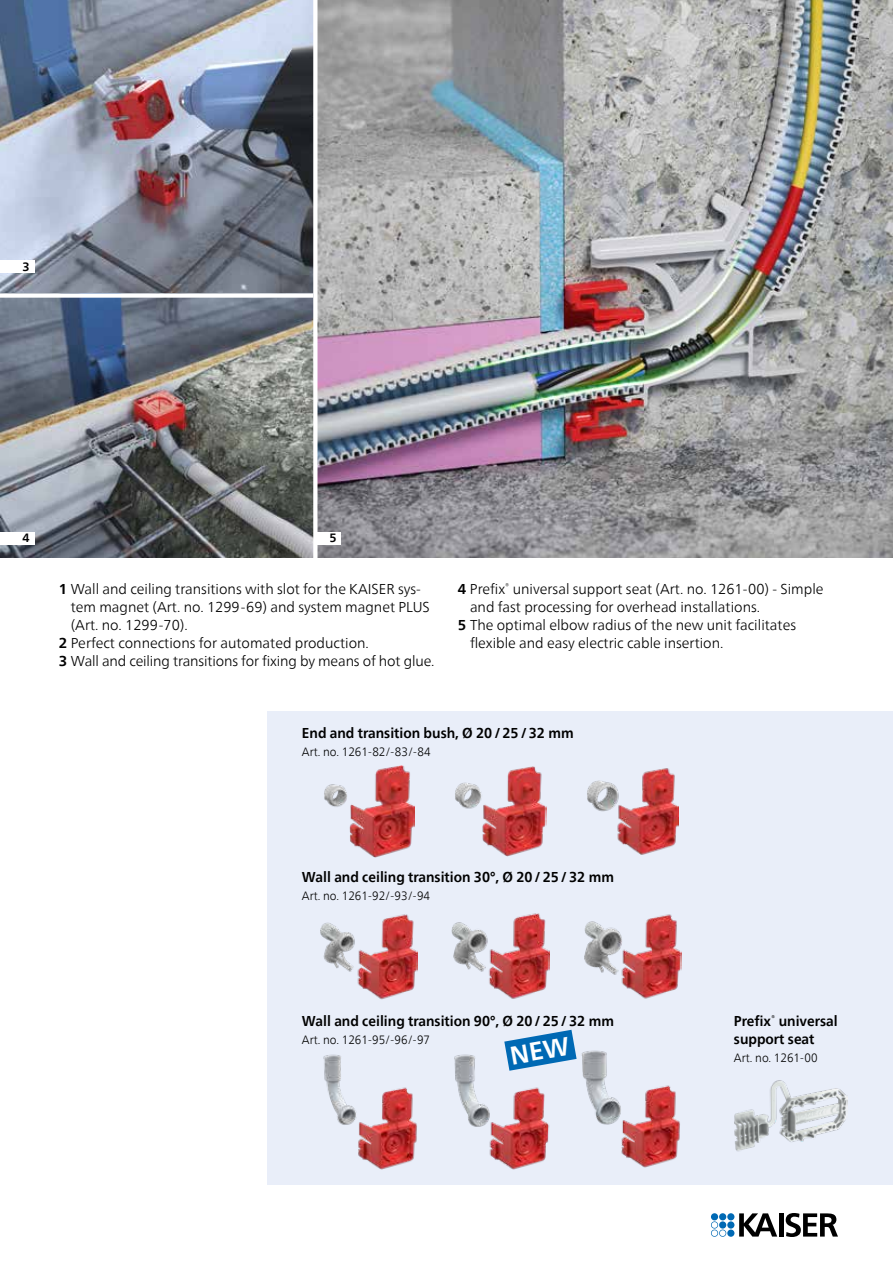
<style>
.page{position:relative;width:893px;height:1263px;background:#fff}
.page>*{position:absolute;margin:0;border:0;box-sizing:border-box;transform-origin:0 0}
.t1{font:300 14.25px "Neue Frutiger World";color:#000}
.t2{font:700 14.25px/18px "Neue Frutiger World";color:#000;scale:.95 1}
.t3{font:300 12px "Neue Frutiger World";color:#000;scale:.95 1}
.t4{font:700 12px "Neue Frutiger World";color:#000}
.s1{font-weight:700}
</style>
<div class="page">
<div style="left:727px;top:1221px;width:7px;height:7px;background:#0069b4;border-radius:50%"></div>
<div style="left:719px;top:1213px;width:7px;height:7px;background:#0069b4;border-radius:50%"></div>
<div style="left:727px;top:1213px;width:7px;height:7px;background:#0069b4;border-radius:50%"></div>
<div style="left:711px;top:1213px;width:7px;height:7px;background:#0069b4;border-radius:50%"></div>
<div style="left:727px;top:1229px;width:7px;height:8px;background:#0069b4;border-radius:50%"></div>
<svg style="left:711px;top:1221px;width:15px;height:16px"></svg>
<hr style="left:779px;top:1213px;width:4px;height:23px;background:#000">
<svg style="left:786px;top:1213px;width:52px;height:24px"></svg>
<svg style="left:739px;top:1213px;width:38px;height:23px"></svg>
<div style="left:268px;top:711px;width:625px;height:474px;background:#e9eef9"></div>
<img style="left:0;top:0;width:313px;height:293px">
<img style="left:0;top:298px;width:313px;height:259px">
<img style="left:317px;top:0;width:576px;height:557px">
<svg style="left:313px;top:0;width:1px;height:558px"></svg>
<div style="left:315px;top:532px;width:26px;height:12px;background:#fff"></div>
<div style="left:0;top:260px;width:34px;height:13px;background:#fff"></div>
<div style="left:0;top:532px;width:34px;height:12px;background:#fff"></div>
<img style="left:455px;top:766px;width:91px;height:91px">
<img style="left:324px;top:765px;width:90px;height:92px">
<img style="left:587px;top:768px;width:91px;height:87px">
<img style="left:320px;top:914px;width:98px;height:86px">
<img style="left:451px;top:913px;width:99px;height:86px">
<img style="left:584px;top:914px;width:97px;height:85px">
<img style="left:323px;top:1054px;width:94px;height:116px">
<img style="left:454px;top:1054px;width:96px;height:116px">
<img style="left:581px;top:1050px;width:99px;height:118px">
<img style="left:734px;top:1080px;width:114px;height:72px">
<svg style="left:504px;top:1030px;width:73px;height:41px"></svg>
<p class="t4" style="left:23px;top:256px;width:9px">3</p>
<p class="t4" style="left:23px;top:527px;width:9px">4</p>
<p class="t4" style="left:329px;top:527px;width:9px">5</p>
<p class="t1" style="left:59px;top:578px;width:364px"><span class="s1">1</span> Wall and ceiling transitions with slot for the KAISER sys-</p>
<p class="t1" style="left:71px;top:596px;width:361px">tem magnet (Art. no. 1299-69) and system magnet PLUS</p>
<p class="t1" style="left:71px;top:614px;width:119px">(Art. no. 1299-70).</p>
<p class="t1" style="left:59px;top:632px;width:312px"><span class="s1">2</span> Perfect connections for automated production.</p>
<p class="t1" style="left:59px;top:650px;width:377px"><span class="s1">3</span> Wall and ceiling transitions for fixing by means of hot glue.</p>
<p class="t1" style="left:458px;top:578px;width:367px"><span class="s1">4</span> Prefix<sup>®</sup> universal support seat (Art. no. 1261-00) - Simple</p>
<p class="t1" style="left:470px;top:596px;width:292px">and fast processing for overhead installations.</p>
<p class="t1" style="left:458px;top:614px;width:340px"><span class="s1">5</span> The optimal elbow radius of the new unit facilitates</p>
<p class="t1" style="left:470px;top:632px;width:255px">flexible and easy electric cable insertion.</p>
<p class="t2" style="left:302px;top:724px;width:288px">End and transition bush, Ø 20/25/32 mm</p>
<p class="t3" style="left:302px;top:742px;width:137px">Art. no. 1261-82/-83/-84</p>
<p class="t2" style="left:302px;top:868px;width:330px">Wall and ceiling transition 30°, Ø 20/25/32 mm</p>
<p class="t3" style="left:302px;top:886px;width:136px">Art. no. 1261-92/-93/-94</p>
<p class="t2" style="left:302px;top:1012px;width:330px">Wall and ceiling transition 90°, Ø 20/25/32 mm</p>
<p class="t3" style="left:302px;top:1030px;width:136px">Art. no. 1261-95/-96/-97</p>
<p class="t2" style="left:734px;top:1012px;width:111px">Prefix<sup>®</sup> universal support seat</p>
<p class="t3" style="left:734px;top:1048px;width:90px">Art. no. 1261-00</p>
</div>
